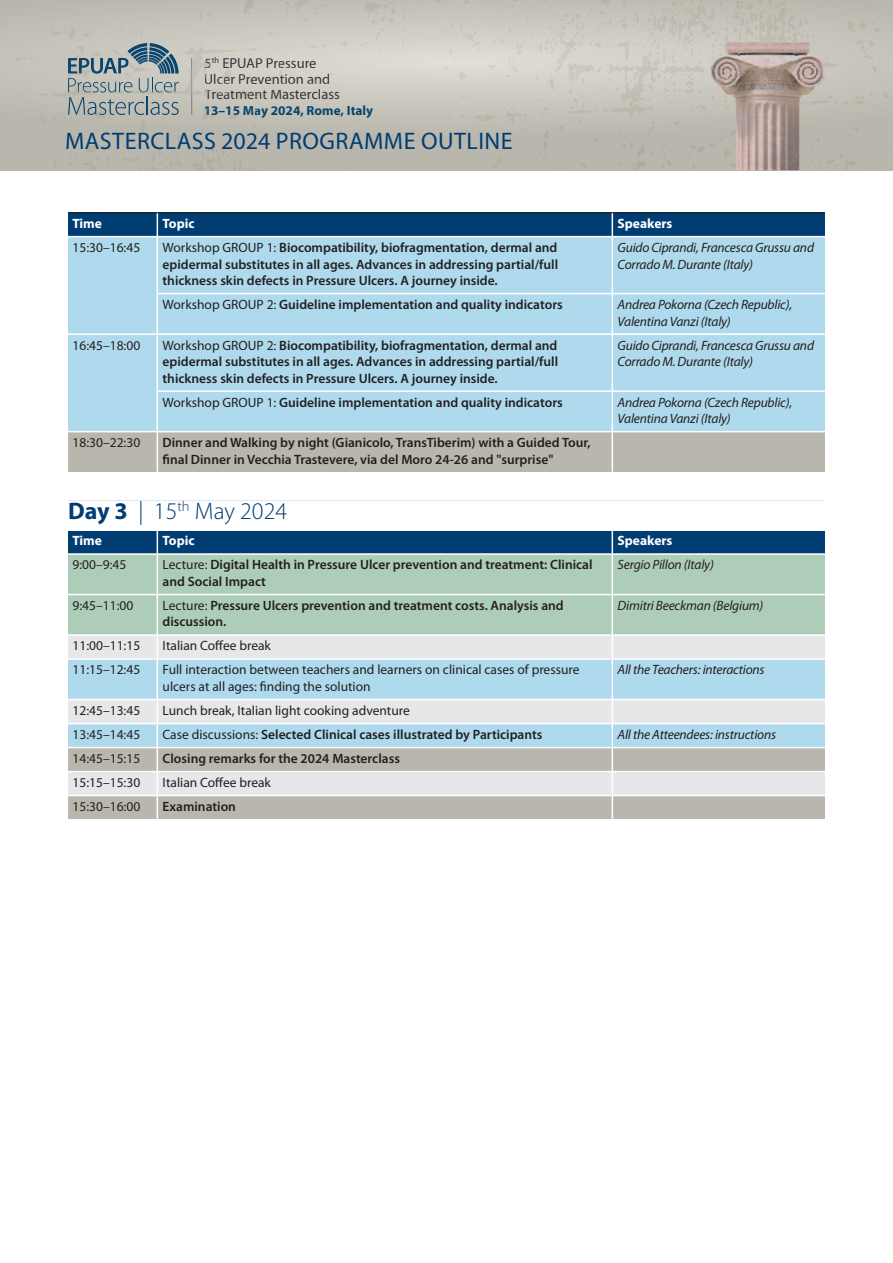
<style>
.page{position:relative;width:893px;height:1263px;background:#fff}
.page>*{position:absolute;margin:0;border:0;box-sizing:border-box;transform-origin:0 0}
.t1{font:24px "Myriad Pro";letter-spacing:.02em;color:#003d73}
.t2{font:300 24px "Myriad Pro";color:#003d73}
.t3{font:14.55px "Myriad Pro";color:#343637}
.t4{font:600 13.5px/16.5px "Myriad Pro";color:#231f20}
.t5{font:italic 13.5px/16.5px "Myriad Pro";letter-spacing:-.015em;color:#231f20}
.t6{font:13.5px/16.5px "Myriad Pro";color:#231f20}
.t7{font:700 13.5px "Myriad Pro";color:#fff}
.t8{font:700 13.35px "Myriad Pro";color:#08456e}
.t9{font:8.4px "Myriad Pro";color:#343637}
.s1{font-weight:400}
.s2{font-weight:700}
</style>
<div class="page">
<div style="left:68px;top:213px;width:89px;height:23px;background:#003d73"></div>
<div style="left:158px;top:213px;width:454px;height:23px;background:#003d73"></div>
<div style="left:613px;top:213px;width:212px;height:23px;background:#003d73"></div>
<div style="left:68px;top:237px;width:89px;height:96px;background:#afdaee"></div>
<div style="left:158px;top:237px;width:454px;height:56px;background:#afdaee"></div>
<div style="left:613px;top:237px;width:212px;height:56px;background:#afdaee"></div>
<div style="left:158px;top:294px;width:454px;height:39px;background:#afdaee"></div>
<div style="left:613px;top:294px;width:212px;height:39px;background:#afdaee"></div>
<div style="left:68px;top:335px;width:89px;height:96px;background:#afdaee"></div>
<div style="left:158px;top:335px;width:454px;height:55px;background:#afdaee"></div>
<div style="left:613px;top:335px;width:212px;height:55px;background:#afdaee"></div>
<div style="left:158px;top:392px;width:454px;height:39px;background:#afdaee"></div>
<div style="left:613px;top:392px;width:212px;height:39px;background:#afdaee"></div>
<div style="left:68px;top:432px;width:89px;height:39px;background:#b9b7ad"></div>
<div style="left:158px;top:432px;width:454px;height:39px;background:#b9b7ad"></div>
<div style="left:613px;top:432px;width:212px;height:39px;background:#b9b7ad"></div>
<hr style="left:68px;top:213px;width:89px;height:1px;background:#231f20">
<hr style="left:157px;top:213px;width:668px;height:1px;background:#231f20">
<div style="left:68px;top:501px;width:757px;height:318px;background:#e6e7e8"></div>
<div style="left:68px;top:501px;width:757px;height:28px;background:#fff"></div>
<div style="left:68px;top:531px;width:89px;height:22px;background:#003d73"></div>
<div style="left:158px;top:531px;width:454px;height:22px;background:#003d73"></div>
<div style="left:613px;top:531px;width:212px;height:22px;background:#003d73"></div>
<div style="left:68px;top:555px;width:89px;height:39px;background:#aecdb8"></div>
<div style="left:158px;top:555px;width:454px;height:39px;background:#aecdb8"></div>
<div style="left:613px;top:555px;width:212px;height:39px;background:#aecdb8"></div>
<div style="left:68px;top:595px;width:89px;height:39px;background:#aecdb8"></div>
<div style="left:158px;top:595px;width:454px;height:39px;background:#aecdb8"></div>
<div style="left:613px;top:595px;width:212px;height:39px;background:#aecdb8"></div>
<div style="left:68px;top:660px;width:89px;height:39px;background:#afdaee"></div>
<div style="left:158px;top:660px;width:454px;height:39px;background:#afdaee"></div>
<div style="left:613px;top:660px;width:212px;height:39px;background:#afdaee"></div>
<div style="left:68px;top:724px;width:89px;height:23px;background:#afdaee"></div>
<div style="left:158px;top:724px;width:454px;height:23px;background:#afdaee"></div>
<div style="left:613px;top:724px;width:212px;height:23px;background:#afdaee"></div>
<div style="left:68px;top:748px;width:89px;height:23px;background:#b9b7ad"></div>
<div style="left:158px;top:748px;width:454px;height:23px;background:#b9b7ad"></div>
<div style="left:613px;top:748px;width:212px;height:23px;background:#b9b7ad"></div>
<div style="left:68px;top:796px;width:89px;height:23px;background:#b9b7ad"></div>
<div style="left:158px;top:796px;width:454px;height:23px;background:#b9b7ad"></div>
<div style="left:613px;top:796px;width:212px;height:23px;background:#b9b7ad"></div>
<hr style="left:157px;top:531px;width:1px;height:288px;background:#fff">
<hr style="left:612px;top:531px;width:1px;height:288px;background:#fff">
<hr style="left:68px;top:529px;width:757px;height:2px;background:#fff">
<hr style="left:68px;top:553px;width:89px;height:2px;background:#fff">
<hr style="left:158px;top:553px;width:454px;height:2px;background:#fff">
<hr style="left:613px;top:553px;width:212px;height:2px;background:#fff">
<hr style="left:68px;top:594px;width:89px;height:1px;background:#fff">
<hr style="left:158px;top:594px;width:454px;height:1px;background:#fff">
<hr style="left:613px;top:594px;width:212px;height:1px;background:#fff">
<hr style="left:68px;top:634px;width:89px;height:2px;background:#fff">
<hr style="left:158px;top:634px;width:454px;height:2px;background:#fff">
<hr style="left:613px;top:634px;width:212px;height:2px;background:#fff">
<hr style="left:68px;top:658px;width:89px;height:2px;background:#fff">
<hr style="left:158px;top:658px;width:454px;height:2px;background:#fff">
<hr style="left:613px;top:658px;width:212px;height:2px;background:#fff">
<hr style="left:68px;top:699px;width:89px;height:1px;background:#fff">
<hr style="left:158px;top:699px;width:454px;height:1px;background:#fff">
<hr style="left:613px;top:699px;width:212px;height:1px;background:#fff">
<hr style="left:68px;top:723px;width:89px;height:1px;background:#fff">
<hr style="left:158px;top:723px;width:454px;height:1px;background:#fff">
<hr style="left:613px;top:723px;width:212px;height:1px;background:#fff">
<hr style="left:68px;top:747px;width:89px;height:1px;background:#fff">
<hr style="left:158px;top:747px;width:454px;height:1px;background:#fff">
<hr style="left:613px;top:747px;width:212px;height:1px;background:#fff">
<hr style="left:68px;top:771px;width:89px;height:1px;background:#fff">
<hr style="left:158px;top:771px;width:454px;height:1px;background:#fff">
<hr style="left:613px;top:771px;width:212px;height:1px;background:#fff">
<hr style="left:68px;top:795px;width:89px;height:1px;background:#fff">
<hr style="left:158px;top:795px;width:454px;height:1px;background:#fff">
<hr style="left:613px;top:795px;width:212px;height:1px;background:#fff">
<svg style="left:418px;top:3px;width:2px;height:7px"></svg>
<svg style="left:6px;top:0;width:405px;height:171px;background:#bebdb5"></svg>
<img style="left:365px;top:2px;width:15px;height:11px">
<svg style="left:429px;top:0;width:464px;height:171px;background:#c1bdb3"></svg>
<p class="t9" style="left:212px;top:57px;width:9px">th</p>
<p class="t3" style="left:255px;top:57px;width:9px">P</p>
<p class="t3" style="left:222px;top:57px;width:96px">EPUA Pr sure</p>
<p class="t3" style="left:204px;top:57px;width:9px">5</p>
<p class="t3" style="left:278px;top:57px;width:15px">es</p>
<p class="t3" style="left:217px;top:73px;width:15px">ce</p>
<p class="t8" style="left:254px;top:103px;width:9px">a</p>
<p class="t3" style="left:204px;top:73px;width:128px">Ul r Preven ion d</p>
<p class="t3" style="left:280px;top:73px;width:6px">t</p>
<p class="t3" style="left:307px;top:73px;width:17px">an</p>
<p class="t3" style="left:205px;top:89px;width:136px">Treatment Masterclass</p>
<p class="t8" style="left:204px;top:103px;width:171px">13–15 M y 2024, Rome, Italy</p>
<h1 class="t1" style="left:65px;top:132px;width:449px">MASTERCLASS 2024 PROGRAMME OUTLINE</h1>
<p class="t7" style="left:73px;top:215px;width:31px">Time</p>
<p class="t7" style="left:163px;top:215px;width:33px">Topic</p>
<p class="t7" style="left:618px;top:215px;width:56px">Speakers</p>
<p class="t6" style="left:73px;top:241px;width:69px">15:30–16:45</p>
<p class="t4" style="left:163px;top:240px;width:397px;text-align:justify"><span class="s1">Workshop GROUP 1:</span> Biocompatibility, biofragmentation, dermal and epidermal substitutes in all ages. Advances in addressing partial/full thickness skin defects in Pressure Ulcers. A journey inside.</p>
<p class="t5" style="left:618px;top:241px;width:198px">Guido Ciprandi, Francesca Grussu and<br>Corrado M. Durante (Italy)</p>
<p class="t4" style="left:163px;top:297px;width:402px"><span class="s1">Workshop GROUP 2:</span> Guideline implementation and quality indicators</p>
<p class="t5" style="left:618px;top:298px;width:176px">Andrea Pokorna (Czech Republic),<br>Valentina Vanzi (Italy)</p>
<p class="t6" style="left:73px;top:338px;width:69px">16:45–18:00</p>
<p class="t4" style="left:163px;top:338px;width:397px;text-align:justify"><span class="s1">Workshop GROUP 2:</span> Biocompatibility, biofragmentation, dermal and epidermal substitutes in all ages. Advances in addressing partial/full thickness skin defects in Pressure Ulcers. A journey inside.</p>
<p class="t5" style="left:618px;top:338px;width:198px">Guido Ciprandi, Francesca Grussu and<br>Corrado M. Durante (Italy)</p>
<p class="t4" style="left:163px;top:395px;width:402px"><span class="s1">Workshop GROUP 1:</span> Guideline implementation and quality indicators</p>
<p class="t5" style="left:618px;top:395px;width:176px">Andrea Pokorna (Czech Republic),<br>Valentina Vanzi (Italy)</p>
<p class="t6" style="left:73px;top:436px;width:69px">18:30–22:30</p>
<p class="t4" style="left:163px;top:435px;width:429px">Dinner and Walking by night (Gianicolo, TransTiberim) with a Guided Tour, final Dinner in Vecchia Trastevere, via del Moro 24-26 and "surprise"</p>
<h1 class="t2" style="left:68px;top:496px;width:221px"><span class="s2">Day 3</span> | 15<sup>th</sup> May 2024</h1>
<p class="t7" style="left:73px;top:533px;width:31px">Time</p>
<p class="t7" style="left:163px;top:533px;width:33px">Topic</p>
<p class="t7" style="left:618px;top:533px;width:56px">Speakers</p>
<p class="t6" style="left:73px;top:558px;width:55px">9:00–9:45</p>
<p class="t4" style="left:163px;top:558px;width:431px"><span class="s1">Lecture:</span> Digital Health in Pressure Ulcer prevention and treatment: Clinical and Social Impact</p>
<p class="t5" style="left:618px;top:558px;width:98px">Sergio Pillon (Italy)</p>
<p class="t6" style="left:73px;top:598px;width:62px">9:45–11:00</p>
<p class="t4" style="left:163px;top:598px;width:403px"><span class="s1">Lecture:</span> Pressure Ulcers prevention and treatment costs. Analysis and discussion.</p>
<p class="t5" style="left:618px;top:598px;width:147px">Dimitri Beeckman (Belgium)</p>
<p class="t6" style="left:73px;top:639px;width:69px">11:00–11:15</p>
<p class="t6" style="left:163px;top:639px;width:110px">Italian Coffee break</p>
<p class="t6" style="left:73px;top:663px;width:69px">11:15–12:45</p>
<p class="t6" style="left:163px;top:663px;width:418px">Full interaction between teachers and learners on clinical cases of pressure ulcers at all ages: finding the solution</p>
<p class="t5" style="left:618px;top:663px;width:149px">All the Teachers: interactions</p>
<p class="t6" style="left:73px;top:703px;width:69px">12:45–13:45</p>
<p class="t6" style="left:163px;top:703px;width:249px">Lunch break, Italian light cooking adventure</p>
<p class="t6" style="left:73px;top:727px;width:69px">13:45–14:45</p>
<p class="t4" style="left:163px;top:727px;width:381px"><span class="s1">Case discussions:</span> Selected Clinical cases illustrated by Participants</p>
<p class="t5" style="left:618px;top:727px;width:160px">All the Atteendees: instructions</p>
<p class="t6" style="left:73px;top:751px;width:69px">14:45–15:15</p>
<p class="t4" style="left:163px;top:751px;width:239px">Closing remarks for the 2024 Masterclass</p>
<p class="t6" style="left:73px;top:775px;width:69px">15:15–15:30</p>
<p class="t6" style="left:163px;top:775px;width:110px">Italian Coffee break</p>
<p class="t6" style="left:73px;top:799px;width:69px">15:30–16:00</p>
<p class="t4" style="left:163px;top:799px;width:75px">Examination</p>
</div>
